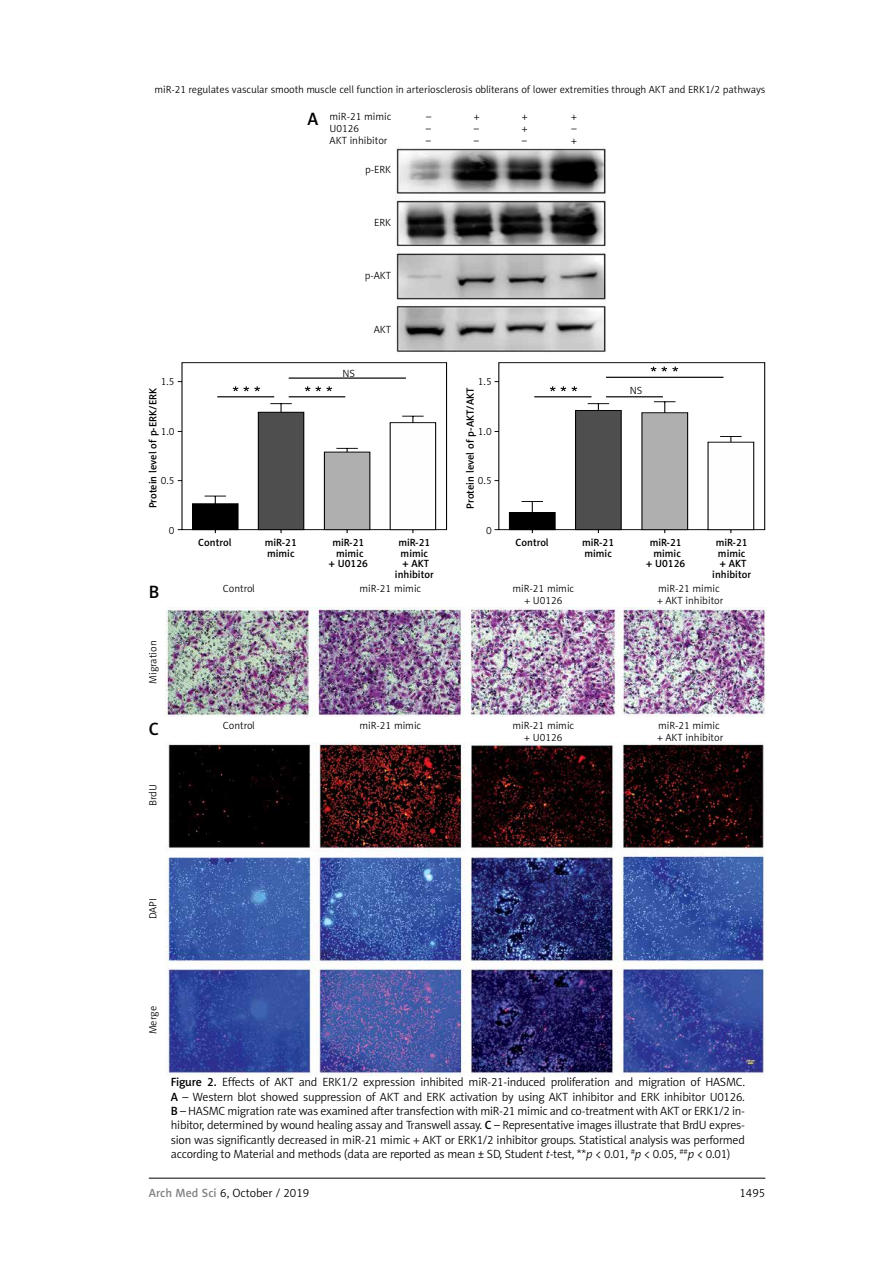
<style>
.page{position:relative;width:893px;height:1263px;background:#fff}
.page>*{position:absolute;margin:0;border:0;box-sizing:border-box;transform-origin:0 0}
.t1{font:18px "Naomi Sans EFN Medium";color:#000}
.t2{font:12px/14.4px "Naomi Sans EFN Light";letter-spacing:-.02em;color:#000;text-align:justify}
.t3{font:12px "Naomi Sans EFN Light";color:#000}
.t4{font:10.5px "Naomi Sans EFN Light";color:#000}
.t5{font:10.5px/10.5px "Naomi Sans EFN Medium";color:#000;text-align:center}
.s1{font-family:"Naomi Sans EFN Medium"}
.s2{font-style:italic}
.s3{font-family:"Naomi Sans EFN Medium";color:#808285}
</style>
<div class="page">
<hr style="left:149px;top:1178px;width:616px;height:1px;background:#000">
<img style="left:396px;top:148px;width:211px;height:204px">
<svg style="left:177px;top:362px;width:270px;height:172px"></svg>
<hr style="left:217px;top:396px;width:57px;height:1px;background:#000">
<hr style="left:289px;top:396px;width:56px;height:1px;background:#000">
<hr style="left:289px;top:377px;width:117px;height:2px;background:#000">
<svg style="left:233px;top:386px;width:27px;height:5px"></svg>
<svg style="left:305px;top:386px;width:27px;height:5px"></svg>
<div style="left:193px;top:504px;width:45px;height:26px;background:#000"></div>
<div style="left:192px;top:503px;width:46px;height:27px;border:1px solid #000"></div>
<div style="left:258px;top:412px;width:46px;height:118px;background:#4e4e4e"></div>
<div style="left:258px;top:412px;width:46px;height:118px;border:1px solid #000"></div>
<div style="left:324px;top:452px;width:46px;height:78px;background:#afafaf"></div>
<div style="left:324px;top:452px;width:46px;height:78px;border:1px solid #000"></div>
<div style="left:390px;top:423px;width:46px;height:107px;background:#fefefe"></div>
<div style="left:390px;top:422px;width:46px;height:108px;border:1px solid #000"></div>
<svg style="left:494px;top:362px;width:271px;height:172px"></svg>
<hr style="left:534px;top:396px;width:57px;height:1px;background:#000">
<hr style="left:606px;top:396px;width:57px;height:1px;background:#000">
<hr style="left:606px;top:377px;width:117px;height:1px;background:#000">
<svg style="left:550px;top:386px;width:27px;height:5px"></svg>
<svg style="left:651px;top:367px;width:27px;height:4px"></svg>
<div style="left:509px;top:512px;width:46px;height:18px;background:#000"></div>
<div style="left:575px;top:410px;width:46px;height:120px;background:#4e4e4e"></div>
<div style="left:575px;top:410px;width:46px;height:120px;border:1px solid #000"></div>
<div style="left:642px;top:413px;width:46px;height:117px;background:#afafaf"></div>
<div style="left:642px;top:412px;width:46px;height:118px;border:1px solid #000"></div>
<div style="left:708px;top:442px;width:46px;height:88px;background:#fefefe"></div>
<div style="left:708px;top:442px;width:46px;height:88px;border:1px solid #000"></div>
<img style="left:165px;top:608px;width:600px;height:109px">
<img style="left:165px;top:743px;width:600px;height:332px">
<p class="t4" style="left:155px;top:83px;width:612px">miR-21 regulates vascular smooth muscle cell function in arteriosclerosis obliterans of lower extremities through AKT and ERK1/2 pathways</p>
<p class="t4" style="left:161px;top:375px;width:15px">1.5</p>
<h1 class="t1" style="left:307px;top:108px;width:12px">A</h1>
<p class="t4" style="left:330px;top:111px;width:63px">miR-21 mimic</p>
<p class="t4" style="left:426px;top:111px;width:7px">–</p>
<p class="t4" style="left:474px;top:111px;width:7px">+</p>
<p class="t4" style="left:522px;top:111px;width:7px">+</p>
<p class="t4" style="left:571px;top:111px;width:7px">+</p>
<p class="t4" style="left:330px;top:123px;width:31px">U0126</p>
<p class="t4" style="left:426px;top:123px;width:7px">–</p>
<p class="t4" style="left:474px;top:123px;width:7px">–</p>
<p class="t4" style="left:522px;top:123px;width:7px">+</p>
<p class="t4" style="left:571px;top:123px;width:7px">–</p>
<p class="t4" style="left:330px;top:135px;width:59px">AKT inhibitor</p>
<p class="t4" style="left:426px;top:135px;width:7px">–</p>
<p class="t4" style="left:474px;top:135px;width:7px">–</p>
<p class="t4" style="left:522px;top:135px;width:7px">–</p>
<p class="t4" style="left:571px;top:135px;width:7px">+</p>
<p class="t4" style="left:365px;top:163px;width:28px">p-ERK</p>
<p class="t4" style="left:374px;top:217px;width:19px">ERK</p>
<p class="t4" style="left:365px;top:270px;width:28px">p-AKT</p>
<p class="t4" style="left:342px;top:367px;width:14px">NS</p>
<p class="t4" style="left:374px;top:323px;width:19px">AKT</p>
<p class="t4" style="left:478px;top:375px;width:15px">1.5</p>
<p class="t5" style="left:148px;top:508px;width:122px;rotate:-90deg">Protein level of p-ERK/ERK</p>
<p class="t5" style="left:465px;top:509px;width:123px;rotate:-90deg">Protein level of p-AKT/AKT</p>
<p class="t4" style="left:478px;top:425px;width:15px">1.0</p>
<p class="t4" style="left:161px;top:425px;width:15px">1.0</p>
<p class="t4" style="left:478px;top:475px;width:15px">0.5</p>
<p class="t4" style="left:161px;top:475px;width:15px">0.5</p>
<p class="t4" style="left:169px;top:524px;width:7px">0</p>
<p class="t4" style="left:486px;top:524px;width:7px">0</p>
<p class="t4" style="left:630px;top:385px;width:14px">NS</p>
<h1 class="t1" style="left:149px;top:581px;width:12px">B</h1>
<p class="t4" style="left:147px;top:684px;width:45px;rotate:-90deg">Migration</p>
<h1 class="t1" style="left:149px;top:718px;width:12px">C</h1>
<p class="t4" style="left:147px;top:806px;width:24px;rotate:-90deg">BrdU</p>
<p class="t5" style="left:198px;top:538px;width:35px">Control</p>
<p class="t5" style="left:265px;top:538px;width:33px">miR-21</p>
<p class="t5" style="left:332px;top:538px;width:33px">miR-21</p>
<p class="t5" style="left:398px;top:538px;width:33px">miR-21</p>
<p class="t5" style="left:267px;top:548px;width:29px">mimic</p>
<p class="t5" style="left:336px;top:548px;width:29px">mimic</p>
<p class="t5" style="left:401px;top:548px;width:29px">mimic</p>
<p class="t5" style="left:329px;top:559px;width:41px">+ U0126</p>
<p class="t5" style="left:395px;top:559px;width:40px">+ AKT inhibitor</p>
<p class="t5" style="left:516px;top:538px;width:35px">Control</p>
<p class="t5" style="left:582px;top:538px;width:33px">miR-21</p>
<p class="t5" style="left:650px;top:538px;width:33px">miR-21</p>
<p class="t5" style="left:716px;top:538px;width:33px">miR-21</p>
<p class="t5" style="left:584px;top:548px;width:29px">mimic</p>
<p class="t5" style="left:653px;top:548px;width:29px">mimic</p>
<p class="t5" style="left:718px;top:548px;width:29px">mimic</p>
<p class="t5" style="left:646px;top:559px;width:41px">+ U0126</p>
<p class="t5" style="left:712px;top:559px;width:40px">+ AKT inhibitor</p>
<p class="t4" style="left:223px;top:583px;width:34px">Control</p>
<p class="t4" style="left:360px;top:583px;width:63px">miR-21 mimic</p>
<p class="t4" style="left:512px;top:583px;width:63px">miR-21 mimic</p>
<p class="t4" style="left:658px;top:583px;width:63px">miR-21 mimic</p>
<p class="t4" style="left:524px;top:595px;width:40px">+ U0126</p>
<p class="t4" style="left:657px;top:595px;width:68px">+ AKT inhibitor</p>
<p class="t4" style="left:223px;top:720px;width:34px">Control</p>
<p class="t4" style="left:359px;top:720px;width:63px">miR-21 mimic</p>
<p class="t4" style="left:512px;top:720px;width:63px">miR-21 mimic</p>
<p class="t4" style="left:658px;top:720px;width:63px">miR-21 mimic</p>
<p class="t4" style="left:524px;top:732px;width:40px">+ U0126</p>
<p class="t4" style="left:657px;top:732px;width:68px">+ AKT inhibitor</p>
<p class="t4" style="left:147px;top:919px;width:22px;rotate:-90deg">DAPI</p>
<p class="t4" style="left:147px;top:1034px;width:30px;rotate:-90deg">Merge</p>
<p class="t2" style="left:171px;top:1075px;width:576px"><span class="s1">Figure 2.</span> Effects of AKT and ERK1/2 expression inhibited miR-21-induced proliferation and migration of HASMC.<br><span class="s1">A</span> – Western blot showed suppression of AKT and ERK activation by using AKT inhibitor and ERK inhibitor U0126.<br><span class="s1">B</span> – HASMC migration rate was examined after transfection with miR-21 mimic and co-treatment with AKT or ERK1/2 in&shy;hibitor, determined by wound healing assay and Transwell assay. <span class="s1">C</span> – Representative images illustrate that BrdU expres&shy;sion was significantly decreased in miR-21 mimic + AKT or ERK1/2 inhibitor groups. Statistical analysis was performed according to Material and methods (data are reported as mean ± SD, Student <span class="s2">t</span>-test, **<span class="s2">p</span> &lt; 0.01, <sup>#</sup><span class="s2">p</span> &lt; 0.05, <sup>##</sup><span class="s2">p</span> &lt; 0.01)</p>
<p class="t3" style="left:149px;top:1186px;width:162px"><span class="s3">Arch Med Sci</span> 6, October / 2019</p>
<p class="t2" style="left:739px;top:1186px;width:27px">1495</p>
</div>
